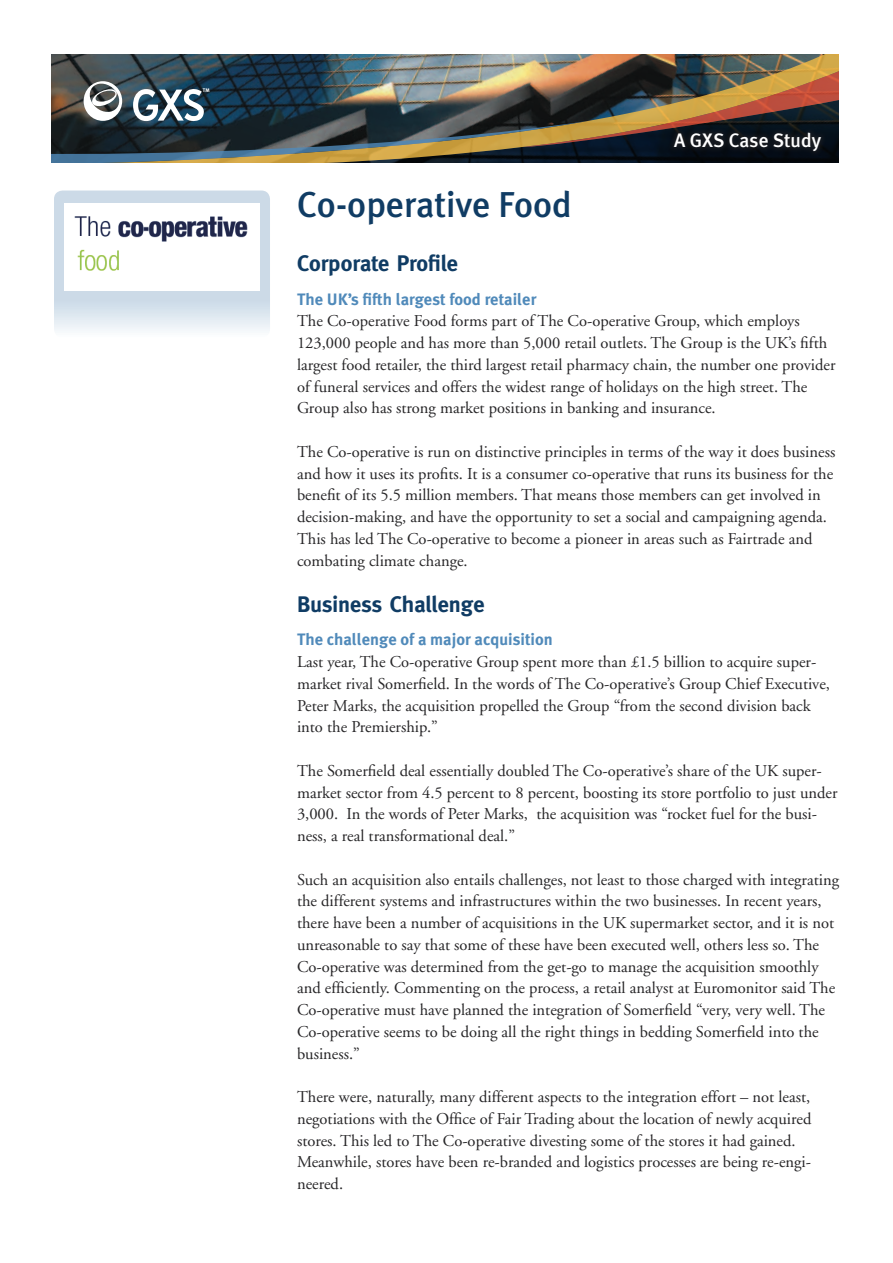
<style>
.page{position:relative;width:893px;height:1263px;background:#fff}
.page>*{position:absolute;margin:0;border:0;box-sizing:border-box;transform-origin:0 0}
.t1{font:500 36px "Meta Plus";color:#103c64}
.t2{font:700 22.5px "Meta";color:#103c64}
.t3{font:500 19.5px "Meta Plus";color:#fff}
.t4{font:16.5px/21.8px "Adobe Garamond";color:#262527}
.t5{font:700 16.5px "Meta Plus";color:#508aba}
.t6{font:700 5.1px "Meta";color:#fff}
</style>
<div class="page">
<svg style="left:54px;top:190px;width:216px;height:141px;background:#d6e2ec"></svg>
<div style="left:64px;top:204px;width:196px;height:87px;background:#fff"></div>
<img style="left:74px;top:216px;width:174px;height:55px">
<img style="left:52px;top:54px;width:787px;height:15px">
<img style="left:52px;top:69px;width:787px;height:93px">
<p class="t6" style="left:203px;top:87px;width:8px">TM</p>
<h1 class="t1" style="left:297px;top:183px;width:276px">Co-operative Food</h1>
<p class="t3" style="left:674px;top:129px;width:149px">A GXS Case Study</p>
<h2 class="t2" style="left:297px;top:250px;width:163px">Corporate Profile</h2>
<p class="t5" style="left:297px;top:289px;width:241px">The UK’s fifth largest food retailer</p>
<p class="t4" style="left:297px;top:311px;width:540px">The Co-operative Food forms part of The Co-operative Group, which employs 123,000 people and has more than 5,000 retail outlets. The Group is the UK’s fifth largest food retailer, the third largest retail pharmacy chain, the number one provider of funeral services and offers the widest range of holidays on the high street. The Group also has strong market positions in banking and insurance.</p>
<p class="t4" style="left:297px;top:441px;width:540px">The Co-operative is run on distinctive principles in terms of the way it does business and how it uses its profits. It is a consumer co-operative that runs its business for the benefit of its 5.5 million members. That means those members can get involved in decision-making, and have the opportunity to set a social and campaigning agenda.<br>This has led The Co-operative to become a pioneer in areas such as Fairtrade and combating climate change.</p>
<h2 class="t2" style="left:297px;top:591px;width:189px">Business Challenge</h2>
<p class="t5" style="left:297px;top:630px;width:257px">The challenge of a major acquisition</p>
<p class="t4" style="left:297px;top:651px;width:534px">Last year, The Co-operative Group spent more than £1.5 billion to acquire super&shy;market rival Somerfield. In the words of The Co-operative’s Group Chief Executive, Peter Marks, the acquisition propelled the Group “from the second division back into the Premiership.”</p>
<p class="t4" style="left:297px;top:760px;width:542px">The Somerfield deal essentially doubled The Co-operative’s share of the UK super&shy;market sector from 4.5 percent to 8 percent, boosting its store portfolio to just under 3,000. In the words of Peter Marks, the acquisition was “rocket fuel for the busi&shy;ness, a real transformational deal.”</p>
<p class="t4" style="left:297px;top:869px;width:543px">Such an acquisition also entails challenges, not least to those charged with integrating the different systems and infrastructures within the two businesses. In recent years, there have been a number of acquisitions in the UK supermarket sector, and it is not unreasonable to say that some of these have been executed well, others less so. The Co-operative was determined from the get-go to manage the acquisition smoothly and efficiently. Commenting on the process, a retail analyst at Euromonitor said The Co-operative must have planned the integration of Somerfield “very, very well. The Co-operative seems to be doing all the right things in bedding Somerfield into the business.”</p>
<p class="t4" style="left:297px;top:1086px;width:516px">There were, naturally, many different aspects to the integration effort – not least, negotiations with the Office of Fair Trading about the location of newly acquired stores. This led to The Co-operative divesting some of the stores it had gained.<br>Meanwhile, stores have been re-branded and logistics processes are being re-engi&shy;neered.</p>
</div>
